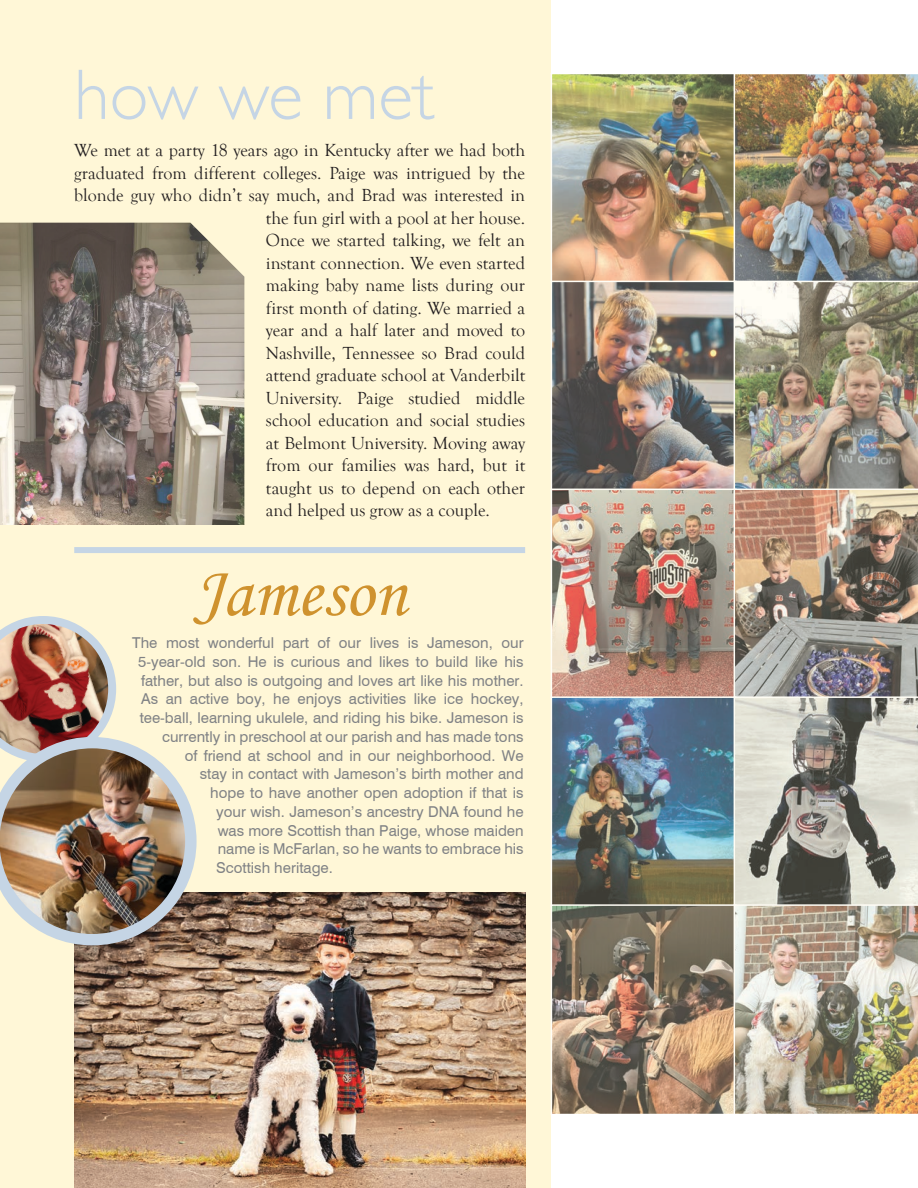
<style>
.page{position:relative;width:918px;height:1188px;background:#fff}
.page>*{position:absolute;margin:0;border:0;box-sizing:border-box;transform-origin:0 0}
.body{font:300 72px "Gill Sans";color:#c5d5e5}
.sans{font:72px "Monotype Corsiva";color:#cf922e}
.body-2{font:18px "Goudy Old Style T";color:#231f20}
.sans-2{font:15px "Swiss 721 BT";color:#808285}
</style>
<div class="page">
<div style="left:0;top:0;width:551px;height:1188px;background:#fff7d7"></div>
<img style="left:74px;top:893px;width:451px;height:295px">
<div style="left:74px;top:547px;width:451px;height:6px;background:#c5d5e5"></div>
<img style="left:0;top:616px;width:197px;height:329px">
<img style="left:0;top:748px;width:185px;height:186px">
<img style="left:552px;top:74px;width:366px;height:1040px">
<hr style="left:820px;top:802px;width:15px;height:4px;background:#c7c9cb">
<svg style="left:0;top:223px;width:244px;height:302px;background:#91867d"></svg>
<p class="body" style="left:74px;top:53px;width:362px">how we met</p>
<p class="body-2" style="left:74px;top:141px;width:452px">We met at a party 18 years ago in Kentucky after we had both</p>
<p class="body-2" style="left:74px;top:163px;width:452px">graduated from different colleges. Paige was intrigued by the</p>
<p class="body-2" style="left:74px;top:186px;width:452px">blonde guy who didn’t say much, and Brad was interested in</p>
<p class="body-2" style="left:266px;top:208px;width:261px">the fun girl with a pool at her house.</p>
<p class="body-2" style="left:266px;top:231px;width:261px">Once we started talking, we felt an</p>
<p class="body-2" style="left:266px;top:253px;width:261px">instant connection. We even started</p>
<p class="body-2" style="left:266px;top:276px;width:261px">making baby name lists during our</p>
<p class="body-2" style="left:266px;top:298px;width:261px">first month of dating. We married a</p>
<p class="body-2" style="left:266px;top:321px;width:261px">year and a half later and moved to</p>
<p class="body-2" style="left:266px;top:343px;width:261px">Nashville, Tennessee so Brad could</p>
<p class="body-2" style="left:266px;top:366px;width:261px">attend graduate school at Vanderbilt</p>
<p class="body-2" style="left:266px;top:388px;width:261px">University. Paige studied middle</p>
<p class="body-2" style="left:266px;top:411px;width:261px">school education and social studies</p>
<p class="body-2" style="left:266px;top:433px;width:261px">at Belmont University. Moving away</p>
<p class="body-2" style="left:266px;top:456px;width:261px">from our families was hard, but it</p>
<p class="body-2" style="left:266px;top:478px;width:261px">taught us to depend on each other</p>
<p class="body-2" style="left:266px;top:501px;width:225px">and helped us grow as a couple.</p>
<p class="sans" style="left:193px;top:549px;width:215px">Jameson</p>
<p class="sans-2" style="left:132px;top:634px;width:393px">The most wonderful part of our lives is Jameson, our</p>
<p class="sans-2" style="left:138px;top:652px;width:387px">5-year-old son. He is curious and likes to build like his</p>
<p class="sans-2" style="left:141px;top:671px;width:384px">father, but also is outgoing and loves art like his mother.</p>
<p class="sans-2" style="left:141px;top:690px;width:384px">As an active boy, he enjoys activities like ice hockey,</p>
<p class="sans-2" style="left:140px;top:709px;width:385px">tee-ball, learning ukulele, and riding his bike. Jameson is</p>
<p class="sans-2" style="left:162px;top:727px;width:363px">currently in preschool at our parish and has made tons</p>
<p class="sans-2" style="left:185px;top:746px;width:340px">of friend at school and in our neighborhood. We</p>
<p class="sans-2" style="left:200px;top:765px;width:326px">stay in contact with Jameson’s birth mother and</p>
<p class="sans-2" style="left:210px;top:784px;width:315px">hope to have another open adoption if that is</p>
<p class="sans-2" style="left:216px;top:802px;width:309px">your wish. Jameson’s ancestry DNA found he</p>
<p class="sans-2" style="left:218px;top:821px;width:307px">was more Scottish than Paige, whose maiden</p>
<p class="sans-2" style="left:218px;top:840px;width:308px">name is McFarlan, so he wants to embrace his</p>
<p class="sans-2" style="left:216px;top:859px;width:118px">Scottish heritage.</p>
</div>
